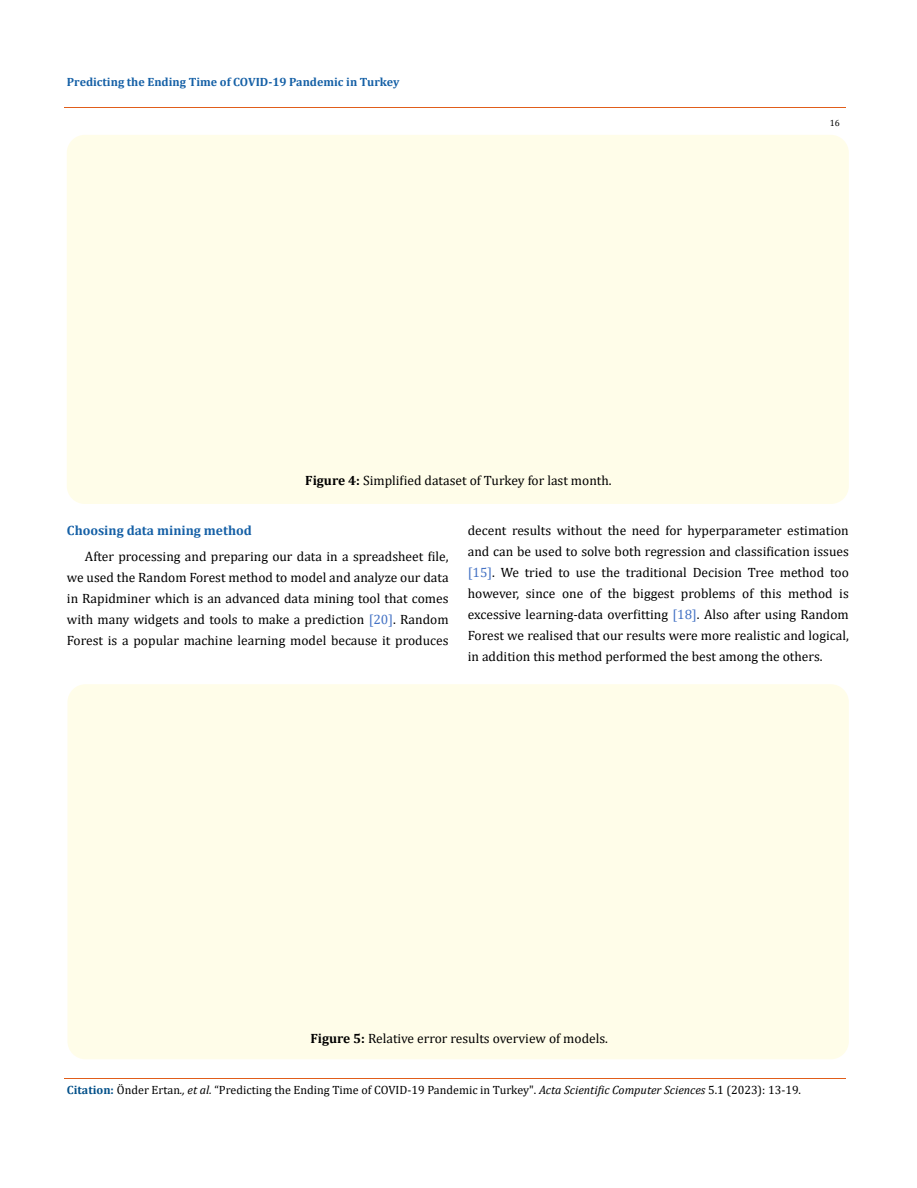
<style>
.page{position:relative;width:917px;height:1188px;background:#fff}
.page>*{position:absolute;margin:0;border:0;box-sizing:border-box;transform-origin:0 0}
.t1{font:13.5px/21px "Cambria";color:#000;text-align:justify}
.t2{font:700 13.5px "Cambria";color:#1560a6}
.t3{font:12px "Cambria";color:#000}
.t4{font:700 12px "Cambria";color:#1560a6}
.t5{font:9px "Cambria";color:#000}
.s1{font-weight:700}
.s2{color:#4472c4}
.s3{font-weight:700;color:#035089}
.s4{font-style:italic}
</style>
<div class="page">
<div style="left:67px;top:135px;width:781px;height:369px;background:#fffde9;border-radius:18px"></div>
<div style="left:67px;top:684px;width:781px;height:375px;background:#fffde9;border-radius:18px"></div>
<hr style="left:64px;top:108px;width:781px;height:1px;background:#e05d1a">
<hr style="left:64px;top:1078px;width:781px;height:1px;background:#e05d1a">
<p class="t4" style="left:67px;top:73px;width:334px">Predicting the Ending Time of COVID-19 Pandemic in Turkey</p>
<p class="t1" style="left:305px;top:470px;width:308px"><span class="s1">Figure 4:</span> Simplified dataset of Turkey for last month.</p>
<p class="t5" style="left:829px;top:118px;width:11px">16</p>
<p class="t2" style="left:67px;top:521px;width:186px">Choosing data mining method</p>
<p class="t1" style="left:67px;top:546px;width:383px;text-indent:18px">After processing and preparing our data in a spreadsheet file, we used the Random Forest method to model and analyze our data in Rapidminer which is an advanced data mining tool that comes with many widgets and tools to make a prediction <span class="s2">[20]</span>. Random Forest is a popular machine learning model because it produces</p>
<p class="t1" style="left:468px;top:520px;width:382px">decent results without the need for hyperparameter estimation and can be used to solve both regression and classification issues <span class="s2">[15]</span>. We tried to use the traditional Decision Tree method too however, since one of the biggest problems of this method is excessive learning-data overfitting <span class="s2">[18]</span>. Also after using Random Forest we realised that our results were more realistic and logical, in addition this method performed the best among the others.</p>
<p class="t1" style="left:310px;top:1028px;width:299px"><span class="s1">Figure 5:</span> Relative error results overview of models.</p>
<p class="t3" style="left:67px;top:1083px;width:735px"><span class="s3">Citation:</span> Önder Ertan<span class="s4">., et al.</span> “Predicting the Ending Time of COVID-19 Pandemic in Turkey". <span class="s4">Acta Scientific Computer Sciences</span> 5.1 (2023): 13-19.</p>
</div>
